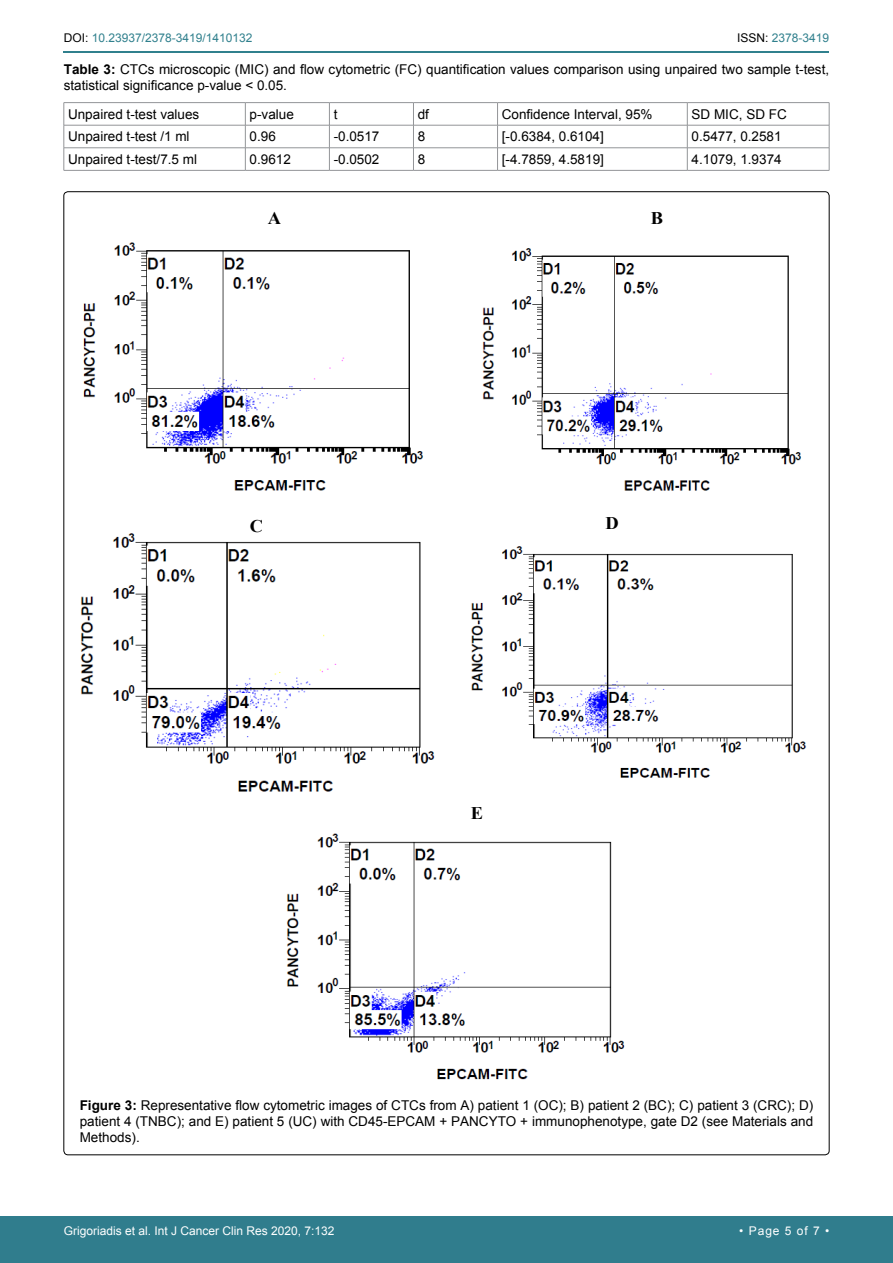
<style>
.page{position:relative;width:893px;height:1263px;background:#fff}
.page>*{position:absolute;margin:0;border:0;box-sizing:border-box;transform-origin:0 0}
.t1{font:700 17.7px "Times New Roman";color:#000;scale:1.04 1}
.t2{font:13.5px/16.2px "Arial";color:#000}
.t3{font:12px "Arial";color:#fff}
.t4{font:12px "Arial";color:#30808d}
.s1{color:#000}
.s2{font-weight:700}
</style>
<div class="page">
<hr style="left:64px;top:51px;width:765px;height:2px;background:#30808d">
<div style="left:0;top:1217px;width:893px;height:46px;background:#307d8d"></div>
<hr style="left:64px;top:102px;width:181px;height:1px;background:#939598">
<hr style="left:245px;top:102px;width:84px;height:1px;background:#939598">
<hr style="left:329px;top:102px;width:84px;height:1px;background:#939598">
<hr style="left:413px;top:102px;width:85px;height:1px;background:#939598">
<hr style="left:498px;top:102px;width:189px;height:1px;background:#939598">
<hr style="left:687px;top:102px;width:142px;height:1px;background:#939598">
<hr style="left:64px;top:125px;width:181px;height:1px;background:#939598">
<hr style="left:245px;top:125px;width:84px;height:1px;background:#939598">
<hr style="left:329px;top:125px;width:84px;height:1px;background:#939598">
<hr style="left:413px;top:125px;width:85px;height:1px;background:#939598">
<hr style="left:498px;top:125px;width:189px;height:1px;background:#939598">
<hr style="left:687px;top:125px;width:142px;height:1px;background:#939598">
<hr style="left:64px;top:148px;width:181px;height:1px;background:#939598">
<svg style="left:64px;top:103px;width:1px;height:67px"></svg>
<hr style="left:245px;top:148px;width:84px;height:1px;background:#939598">
<svg style="left:245px;top:103px;width:1px;height:67px"></svg>
<hr style="left:329px;top:148px;width:84px;height:1px;background:#939598">
<svg style="left:329px;top:103px;width:1px;height:67px"></svg>
<hr style="left:413px;top:148px;width:85px;height:1px;background:#939598">
<svg style="left:413px;top:103px;width:1px;height:67px"></svg>
<hr style="left:498px;top:148px;width:189px;height:1px;background:#939598">
<svg style="left:497px;top:103px;width:1px;height:67px"></svg>
<hr style="left:687px;top:148px;width:142px;height:1px;background:#939598">
<svg style="left:687px;top:103px;width:1px;height:67px"></svg>
<svg style="left:829px;top:103px;width:1px;height:67px"></svg>
<hr style="left:64px;top:170px;width:181px;height:1px;background:#939598">
<hr style="left:245px;top:170px;width:84px;height:1px;background:#939598">
<hr style="left:329px;top:170px;width:84px;height:1px;background:#939598">
<hr style="left:413px;top:170px;width:85px;height:1px;background:#939598">
<hr style="left:498px;top:170px;width:189px;height:1px;background:#939598">
<hr style="left:687px;top:170px;width:142px;height:1px;background:#939598">
<img style="left:83px;top:242px;width:341px;height:249px">
<img style="left:482px;top:248px;width:320px;height:243px">
<img style="left:80px;top:533px;width:355px;height:259px">
<img style="left:471px;top:546px;width:336px;height:232px">
<img style="left:286px;top:833px;width:339px;height:247px">
<p class="t4" style="left:64px;top:30px;width:190px"><span class="s1">DOI:</span> 10.23937/2378-3419/1410132</p>
<p class="t4" style="left:737px;top:30px;width:94px"><span class="s1">ISSN:</span> 2378-3419</p>
<p class="t2" style="left:64px;top:61px;width:767px"><span class="s2">Table 3:</span> CTCs microscopic (MIC) and flow cytometric (FC) quantification values comparison using unpaired two sample t-test, statistical significance p-value &lt; 0.05.</p>
<p class="t2" style="left:68px;top:106px;width:133px">Unpaired t-test values</p>
<p class="t2" style="left:250px;top:106px;width:46px">p-value</p>
<p class="t2" style="left:334px;top:106px;width:5px">t</p>
<p class="t2" style="left:418px;top:106px;width:13px">df</p>
<p class="t2" style="left:502px;top:106px;width:152px">Confidence Interval, 95%</p>
<p class="t2" style="left:692px;top:106px;width:97px">SD MIC, SD FC</p>
<p class="t2" style="left:68px;top:129px;width:123px">Unpaired t-test /1 ml</p>
<p class="t2" style="left:250px;top:129px;width:28px">0.96</p>
<p class="t2" style="left:334px;top:129px;width:47px">-0.0517</p>
<p class="t2" style="left:418px;top:129px;width:9px">8</p>
<p class="t2" style="left:502px;top:129px;width:104px">[-0.6384, 0.6104]</p>
<p class="t2" style="left:692px;top:129px;width:92px">0.5477, 0.2581</p>
<p class="t2" style="left:68px;top:151px;width:131px">Unpaired t-test/7.5 ml</p>
<p class="t2" style="left:250px;top:151px;width:43px">0.9612</p>
<p class="t2" style="left:334px;top:151px;width:47px">-0.0502</p>
<p class="t2" style="left:418px;top:151px;width:9px">8</p>
<p class="t2" style="left:502px;top:151px;width:104px">[-4.7859, 4.5819]</p>
<p class="t2" style="left:692px;top:151px;width:92px">4.1079, 1.9374</p>
<h1 class="t1" style="left:268px;top:205px;width:14px">A</h1>
<h1 class="t1" style="left:651px;top:205px;width:13px">B</h1>
<h1 class="t1" style="left:250px;top:514px;width:14px">C</h1>
<h1 class="t1" style="left:606px;top:511px;width:14px">D</h1>
<h1 class="t1" style="left:471px;top:800px;width:13px">E</h1>
<p class="t2" style="left:80px;top:1097px;width:735px;text-align:justify"><span class="s2">Figure 3:</span> Representative flow cytometric images of CTCs from A) patient 1 (OC); B) patient 2 (BC); C) patient 3 (CRC); D) patient 4 (TNBC); and E) patient 5 (UC) with CD45-EPCAM + PANCYTO + immunophenotype, gate D2 (see Materials and Methods).</p>
<p class="t3" style="left:64px;top:1223px;width:272px">Grigoriadis et al. Int J Cancer Clin Res 2020, 7:132</p>
<p class="t3" style="left:739px;top:1223px;width:91px">• Page 5 of 7 •</p>
</div>
